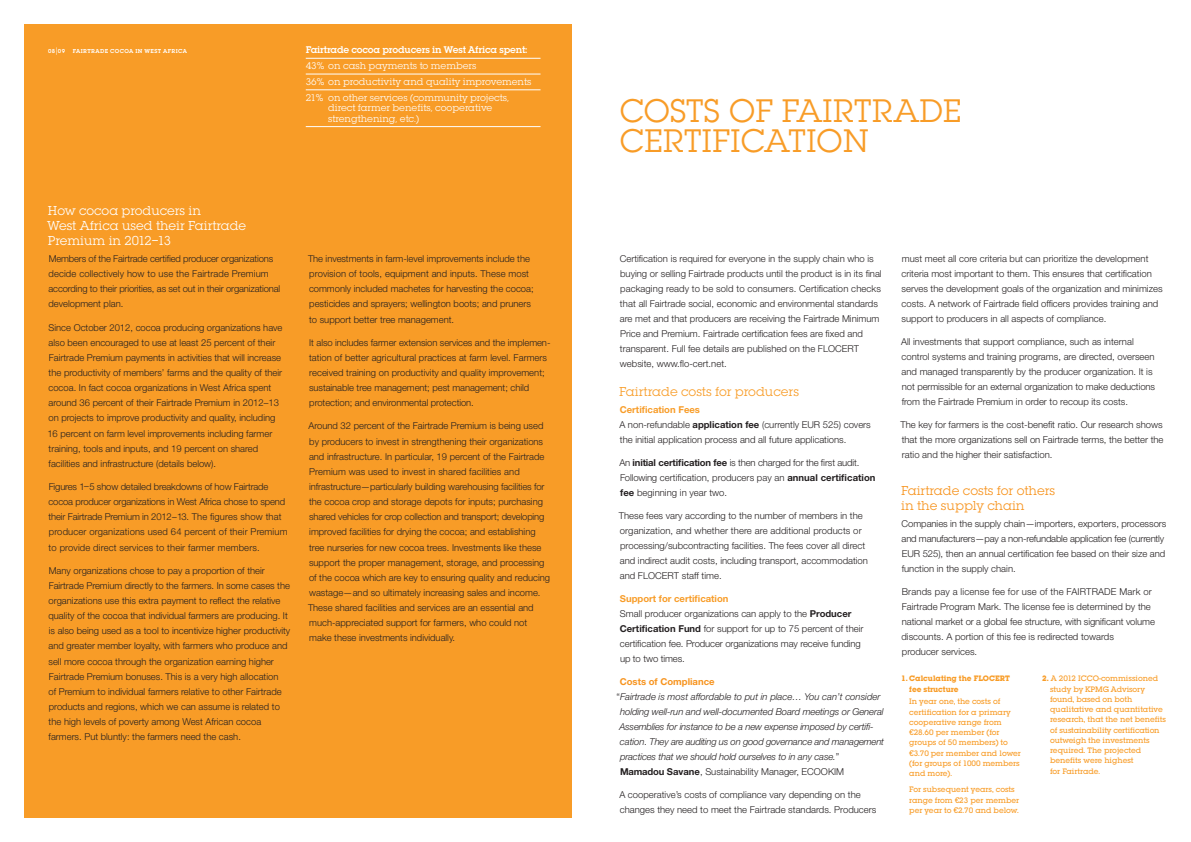
<style>
.page{position:relative;width:1191px;height:842px;background:#fff}
.page>*{position:absolute;margin:0;border:0;box-sizing:border-box;transform-origin:0 0}
.TXT_head0_1{font:34px/30px "Lubalin Graph ITC";color:#f89c27}
.TXT_head_02{font:13.5px/15.1px "Lubalin Graph ITC";color:#fff}
.TXT_head_02-2{font:13.5px/15px "Lubalin Graph ITC";color:#f7931d}
.TXT_head_02-3{font:13.5px "Lubalin Graph ITC";color:#f89c27}
.TXT_head_03{font:10.1px/10.5px "Lubalin Graph ITC";color:#fff}
.TXT_head_03-2{font:600 10.1px "Lubalin Graph ITC";letter-spacing:-.015em;color:#fff}
.DL_body{font:300 9.5px/15.1px "Helvetica Neue LT Std";color:#231f20}
.TXT_head0_1-2{font:300 9.5px/15px "Helvetica Neue LT Std";color:#231f20}
.DL_body-2{font:italic 300 9.5px/15px "Helvetica Neue LT Std";letter-spacing:-.015em;color:#231f20}
.TXT_head_03-3{font:700 9.5px "Helvetica Neue LT Std";color:#f89c27}
.TXT_head_03-4{font:700 9.5px "Helvetica Neue LT Std";color:#f7931d}
.DL_body-3{font:8.2px/10.2px "Lubalin Graph Md ITC";color:#f89c27}
.DL_body-4{font:700 8.2px/10.2px "Lubalin Graph Md ITC";color:#f89c27}
.COVER_title{font:600 6px "Lubalin Graph ITC";letter-spacing:.06em;color:#fff}
.s1{font-size:7.5px}
.s2{font-weight:700}
.s3{font-style:normal}
.s4{font-weight:700;font-style:normal}
.s5{font-family:"Rockwell Std"}
</style>
<div class="page">
<div style="left:24px;top:24px;width:547px;height:794px;background:#f89c27"></div>
<hr style="left:306px;top:58px;width:234px;height:1px;background:#fff">
<hr style="left:306px;top:74px;width:234px;height:1px;background:#fff">
<hr style="left:306px;top:90px;width:234px;height:1px;background:#fff">
<hr style="left:306px;top:126px;width:234px;height:1px;background:#fff">
<p class="COVER_title" style="left:48px;top:47px;width:18px">08<span class="s1">|</span>09</p>
<p class="COVER_title" style="left:73px;top:47px;width:116px">FAIRTRADE COCOA IN WEST AFRICA</p>
<p class="TXT_head_03-2" style="left:306px;top:44px;width:223px">Fairtrade cocoa producers in West Africa spent:</p>
<p class="TXT_head_03" style="left:306px;top:60px;width:172px">43% on cash payments to members</p>
<p class="TXT_head_03" style="left:306px;top:76px;width:227px">36% on productivity and quality improvements</p>
<p class="TXT_head_03" style="left:328px;top:92px;width:182px;text-indent:-23px">21% on other services (community projects, direct farmer benefits, cooperative strengthening, etc.)</p>
<p class="TXT_head_02" style="left:47px;top:203px;width:201px">How cocoa producers in<br>West Africa used their Fairtrade<br>Premium in 2012–13</p>
<p class="DL_body" style="left:48px;top:251px;width:233px">Members of the Fairtrade certified producer organizations decide collectively how to use the Fairtrade Premium according to their priorities, as set out in their organizational development plan.</p>
<p class="DL_body" style="left:47px;top:319px;width:237px">Since October 2012, cocoa producing organizations have also been encouraged to use at least 25 percent of their Fairtrade Premium payments in activities that will increase the productivity of members’ farms and the quality of their cocoa. In fact cocoa organizations in West Africa spent around 36 percent of their Fairtrade Premium in 2012–13 on projects to improve productivity and quality, including 16 percent on farm level improvements including farmer training, tools and inputs, and 19 percent on shared facilities and infrastructure (details below).</p>
<p class="DL_body" style="left:49px;top:479px;width:240px">Figures 1–5 show detailed breakdowns of how Fairtrade cocoa producer organizations in West Africa chose to spend their Fairtrade Premium in 2012–13. The figures show that producer organizations used 64 percent of their Premium to provide direct services to their farmer members.</p>
<p class="DL_body" style="left:48px;top:563px;width:243px">Many organizations chose to pay a proportion of their Fairtrade Premium directly to the farmers. In some cases the organizations use this extra payment to reflect the relative quality of the cocoa that individual farmers are producing. It is also being used as a tool to incentivize higher productivity and greater member loyalty, with farmers who produce and sell more cocoa through the organization earning higher Fairtrade Premium bonuses. This is a very high allocation<br>of Premium to individual farmers relative to other Fairtrade products and regions, which we can assume is related to the high levels of poverty among West African cocoa farmers. Put bluntly: the farmers need the cash.</p>
<p class="DL_body" style="left:308px;top:251px;width:227px">The investments in farm-level improvements include the provision of tools, equipment and inputs. These most commonly included machetes for harvesting the cocoa; pesticides and sprayers; wellington boots; and pruners to support better tree management.</p>
<p class="DL_body" style="left:309px;top:335px;width:242px">It also includes farmer extension services and the implemen&shy;tation of better agricultural practices at farm level. Farmers received training on productivity and quality improvement; sustainable tree management; pest management; child protection; and environmental protection.</p>
<p class="DL_body" style="left:308px;top:418px;width:243px">Around 32 percent of the Fairtrade Premium is being used by producers to invest in strengthening their organizations and infrastructure. In particular, 19 percent of the Fairtrade Premium was used to invest in shared facilities and infrastructure—particularly building warehousing facilities for the cocoa crop and storage depots for inputs; purchasing shared vehicles for crop collection and transport; developing improved facilities for drying the cocoa; and establishing tree nurseries for new cocoa trees. Investments like these support the proper management, storage, and processing of the cocoa which are key to ensuring quality and reducing wastage—and so ultimately increasing sales and income.<br>These shared facilities and services are an essential and much-appreciated support for farmers, who could not make these investments individually.</p>
<p class="TXT_head0_1" style="left:620px;top:95px;width:343px">COSTS OF FAIRTRADE<br>CERTIFICATION</p>
<p class="TXT_head0_1-2" style="left:620px;top:251px;width:263px">Certification is required for everyone in the supply chain who is buying or selling Fairtrade products until the product is in its final packaging ready to be sold to consumers. Certification checks that all Fairtrade social, economic and environmental standards are met and that producers are receiving the Fairtrade Minimum Price and Premium. Fairtrade certification fees are fixed and transparent. Full fee details are published on the FLOCERT website, www.flo-cert.net.</p>
<p class="TXT_head_02-3" style="left:619px;top:384px;width:181px">Fairtrade costs for producers</p>
<p class="TXT_head_03-3" style="left:620px;top:404px;width:82px">Certification Fees</p>
<p class="DL_body" style="left:619px;top:417px;width:253px">A non-refundable <span class="s2">application fee</span> (currently EUR 525) covers the initial application process and all future applications.</p>
<p class="DL_body" style="left:619px;top:455px;width:258px">An <span class="s2">initial certification fee</span> is then charged for the first audit.<br>Following certification, producers pay an <span class="s2">annual certification fee</span> beginning in year two.</p>
<p class="DL_body" style="left:619px;top:508px;width:251px">These fees vary according to the number of members in the organization, and whether there are additional products or processing/subcontracting facilities. The fees cover all direct and indirect audit costs, including transport, accommodation and FLOCERT staff time.</p>
<p class="TXT_head_03-3" style="left:620px;top:593px;width:110px">Support for certification</p>
<p class="DL_body" style="left:620px;top:606px;width:245px">Small producer organizations can apply to the <span class="s2">Producer Certification Fund</span> for support for up to 75 percent of their certification fee. Producer organizations may receive funding up to two times.</p>
<p class="TXT_head_03-4" style="left:620px;top:676px;width:96px">Costs of Compliance</p>
<p class="DL_body-2" style="left:616px;top:689px;width:269px"><span class="s3">“</span>Fairtrade is most affordable to put in place… You can’t consider holding well-run and well-documented Board meetings or General Assemblies for instance to be a new expense imposed by certifi&shy;cation. They are auditing us on good governance and management practices that we should hold ourselves to in any case.<span class="s3">”<br></span><span class="s4">Mamadou Savane</span><span class="s3">, Sustainability Manager, ECOOKIM</span></p>
<p class="DL_body" style="left:619px;top:787px;width:258px">A cooperative’s costs of compliance vary depending on the changes they need to meet the Fairtrade standards. Producers</p>
<p class="DL_body" style="left:901px;top:251px;width:262px">must meet all core criteria but can prioritize the development criteria most important to them. This ensures that certification serves the development goals of the organization and minimizes costs. A network of Fairtrade field officers provides training and support to producers in all aspects of compliance.</p>
<p class="DL_body" style="left:901px;top:334px;width:255px">All investments that support compliance, such as internal control systems and training programs, are directed, overseen and managed transparently by the producer organization. It is not permissible for an external organization to make deductions from the Fairtrade Premium in order to recoup its costs.</p>
<p class="DL_body" style="left:900px;top:417px;width:264px;text-align:justify">The key for farmers is the cost-benefit ratio. Our research shows that the more organizations sell on Fairtrade terms, the better the ratio and the higher their satisfaction.</p>
<p class="TXT_head_02-2" style="left:901px;top:483px;width:156px">Fairtrade costs for others in the supply chain</p>
<p class="DL_body" style="left:901px;top:516px;width:266px">Companies in the supply chain—importers, exporters, processors and manufacturers—pay a non-refundable application fee (currently EUR 525), then an annual certification fee based on their size and function in the supply chain.</p>
<p class="DL_body" style="left:901px;top:584px;width:255px">Brands pay a license fee for use of the FAIRTRADE Mark or Fairtrade Program Mark. The license fee is determined by the national market or a global fee structure, with significant volume discounts. A portion of this fee is redirected towards<br>producer services.</p>
<p class="DL_body-4" style="left:909px;top:673px;width:102px;text-indent:-8px">1. Calculating the FLOCERT fee structure</p>
<p class="DL_body-3" style="left:909px;top:696px;width:113px">In year one, the costs of certification for a primary cooperative range from <span class="s5">€</span>28.60 per member (for groups of 50 members) to <span class="s5">€</span>3.70 per member and lower (for groups of 1000 members and more).</p>
<p class="DL_body-3" style="left:909px;top:784px;width:111px">For subsequent years, costs range from <span class="s5">€</span>23 per member per year to <span class="s5">€</span>2.70 and below.</p>
<p class="DL_body-3" style="left:1050px;top:673px;width:117px;text-indent:-8px"><span class="s2">2.</span> A 2012 ICCO-commissioned study by KPMG Advisory found, based on both qualitative and quantitative research, that the net benefits of sustainability certification outweigh the investments required. The projected benefits were highest<br>for Fairtrade.</p>
</div>
